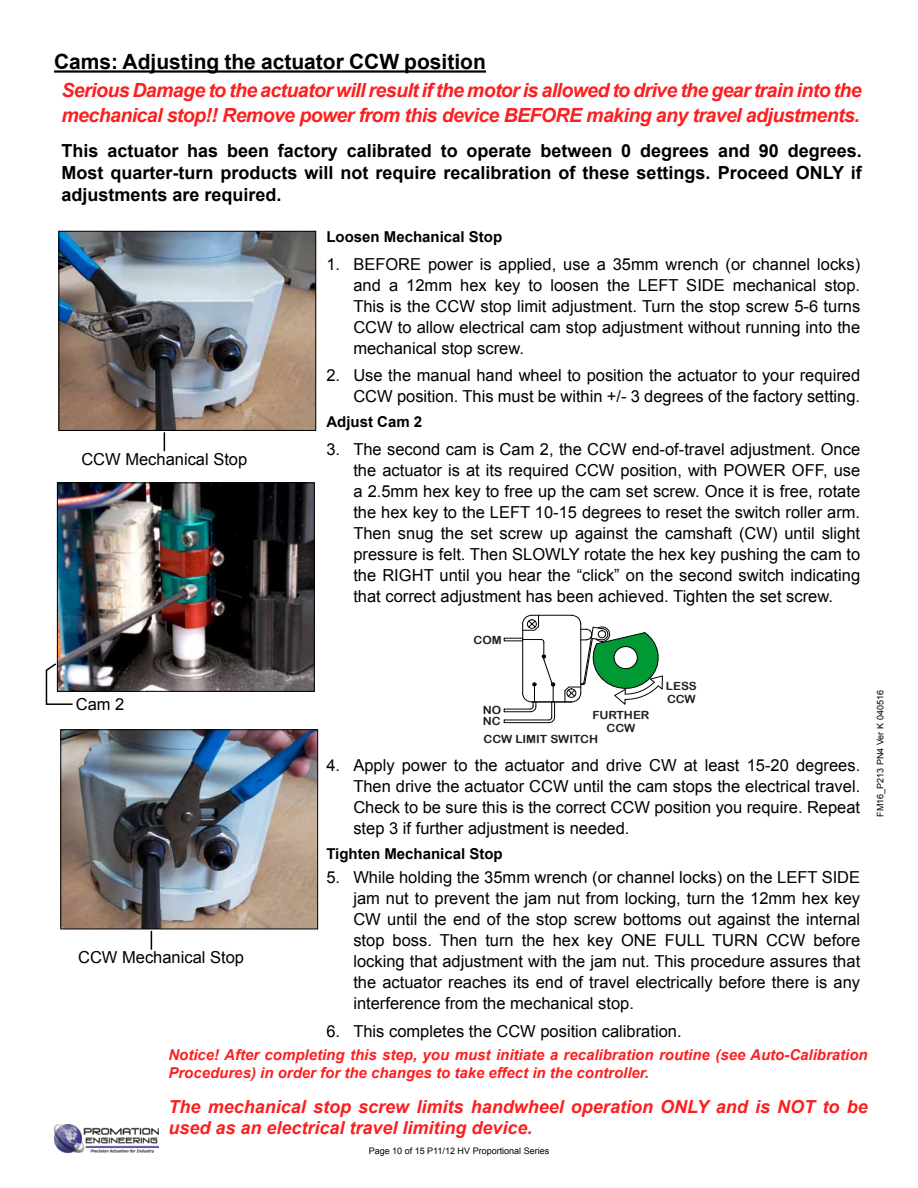
<style>
.page{position:relative;width:918px;height:1188px;background:#fff}
.page>*{position:absolute;margin:0;border:0;box-sizing:border-box;transform-origin:0 0}
.t1{font:700 21px "Arial";color:#000}
.t2{font:italic 700 19.5px/25.2px "Arial";letter-spacing:-.03em;color:#fc1f20}
.t3{font:700 18px/21.6px "Arial";color:#000;text-align:justify}
.t4{font:italic 700 18px/21.6px "Arial";color:#fc1f20}
.t5{font:16.5px/21px "Arial";color:#000;text-align:justify}
.t6{font:italic 700 15px/18px "Arial";color:#fc1f20}
.t7{font:700 15px "Arial";color:#000}
.t8{font:11.25px/13.5px "Arial Rounded MT Bold";color:#231f20;scale:1.06 1}
.t9{font:9px "Arial";color:#000}
</style>
<div class="page">
<img style="left:54px;top:1124px;width:105px;height:28px">
<img style="left:62px;top:731px;width:254px;height:196px">
<div style="left:60px;top:729px;width:258px;height:200px;border:1px solid #000"></div>
<img style="left:60px;top:233px;width:254px;height:196px">
<div style="left:58px;top:231px;width:258px;height:200px;border:1px solid #000"></div>
<svg style="left:164px;top:432px;width:1px;height:19px"></svg>
<svg style="left:151px;top:931px;width:1px;height:19px"></svg>
<hr style="left:522px;top:624px;width:1px;height:69px;background:#000">
<hr style="left:532px;top:615px;width:39px;height:1px;background:#000">
<svg style="left:522px;top:615px;width:18px;height:16px"></svg>
<hr style="left:532px;top:702px;width:39px;height:1px;background:#000">
<svg style="left:504px;top:638px;width:51px;height:85px"></svg>
<svg style="left:564px;top:615px;width:99px;height:90px"></svg>
<svg style="left:45px;top:662px;width:28px;height:43px"></svg>
<img style="left:59px;top:484px;width:254px;height:206px">
<div style="left:57px;top:482px;width:258px;height:210px;border:1px solid #000"></div>
<hr style="left:54px;top:70px;width:432px;height:3px;background:#000">
<p class="t1" style="left:54px;top:48px;width:433px">Cams: Adjusting the actuator CCW position</p>
<p class="t2" style="left:62px;top:78px;width:802px">Serious Damage to the actuator will result if the motor is allowed to drive the gear train into the mechanical stop!! Remove power from this device BEFORE making any travel adjustments.</p>
<p class="t3" style="left:62px;top:141px;width:802px">This actuator has been factory calibrated to operate between 0 degrees and 90 degrees.<br>Most quarter-turn products will not require recalibration of these settings. Proceed ONLY if adjustments are required.</p>
<p class="t5" style="left:81px;top:448px;width:167px">CCW Mechanical Stop</p>
<p class="t7" style="left:326px;top:227px;width:177px">Loosen Mechanical Stop</p>
<p class="t5" style="left:353px;top:253px;width:508px;text-indent:-27px">1. BEFORE power is applied, use a 35mm wrench (or channel locks) and a 12mm hex key to loosen the LEFT SIDE mechanical stop.<br>This is the CCW stop limit adjustment. Turn the stop screw 5-6 turns CCW to allow electrical cam stop adjustment without running into the mechanical stop screw.</p>
<p class="t5" style="left:326px;top:365px;width:535px;text-align:right">2. Use the manual hand wheel to position the actuator to your required<br>CCW position. This must be within +/- 3 degrees of the factory setting.</p>
<p class="t7" style="left:326px;top:412px;width:97px">Adjust Cam 2</p>
<p class="t5" style="left:353px;top:439px;width:508px;text-indent:-27px">3. The second cam is Cam 2, the CCW end-of-travel adjustment. Once the actuator is at its required CCW position, with POWER OFF, use a 2.5mm hex key to free up the cam set screw. Once it is free, rotate the hex key to the LEFT 10-15 degrees to reset the switch roller arm.<br>Then snug the set screw up against the camshaft (CW) until slight pressure is felt. Then SLOWLY rotate the hex key pushing the cam to the RIGHT until you hear the “click” on the second switch indicating that correct adjustment has been achieved. Tighten the set screw.</p>
<p class="t8" style="left:664px;top:489px;width:34px">OPEN</p>
<p class="t8" style="left:331px;top:489px;width:48px">CLOSED</p>
<p class="t8" style="left:483px;top:501px;width:19px;line-height:10.6px">NO<br>NC</p>
<p class="t8" style="left:592px;top:504px;width:55px;text-align:center">FURTHER<br>OPEN</p>
<p class="t8" style="left:529px;top:527px;width:47px;text-align:center">OPEN<br>LIMIT<br>SWITCH</p>
<p class="t8" style="left:474px;top:633px;width:28px">COM</p>
<p class="t8" style="left:666px;top:679px;width:31px">LESS<br>CCW</p>
<p class="t5" style="left:76px;top:694px;width:50px">Cam 2</p>
<p class="t9" style="left:874px;top:817px;width:128px;rotate:-90deg">FM16_P213 PN4 Ver K 040516</p>
<p class="t8" style="left:483px;top:705px;width:19px;line-height:10.6px">NO<br>NC</p>
<p class="t8" style="left:484px;top:732px;width:110px">CCW LIMIT SWITCH</p>
<p class="t8" style="left:592px;top:708px;width:55px;text-align:center">FURTHER<br>CCW</p>
<p class="t5" style="left:353px;top:755px;width:508px;text-indent:-27px">4. Apply power to the actuator and drive CW at least 15-20 degrees.<br>Then drive the actuator CCW until the cam stops the electrical travel.<br>Check to be sure this is the correct CCW position you require. Repeat step 3 if further adjustment is needed.</p>
<p class="t7" style="left:326px;top:844px;width:178px">Tighten Mechanical Stop</p>
<p class="t5" style="left:353px;top:867px;width:508px;text-indent:-27px">5. While holding the 35mm wrench (or channel locks) on the LEFT SIDE jam nut to prevent the jam nut from locking, turn the 12mm hex key CW until the end of the stop screw bottoms out against the internal stop boss. Then turn the hex key ONE FULL TURN CCW before locking that adjustment with the jam nut. This procedure assures that the actuator reaches its end of travel electrically before there is any interference from the mechanical stop.</p>
<p class="t5" style="left:326px;top:1021px;width:357px">6. This completes the CCW position calibration.</p>
<p class="t5" style="left:78px;top:947px;width:167px">CCW Mechanical Stop</p>
<p class="t6" style="left:168px;top:1046px;width:701px">Notice! After completing this step, you must initiate a recalibration routine (see Auto-Calibration<br>Procedures) in order for the changes to take effect in the controller.</p>
<p class="t4" style="left:168px;top:1096px;width:701px">The mechanical stop screw limits handwheel operation ONLY and is NOT to be used as an electrical travel limiting device.</p>
<p class="t9" style="left:369px;top:1145px;width:182px">Page 10 of 15 P11/12 HV Proportional Series</p>
</div>
